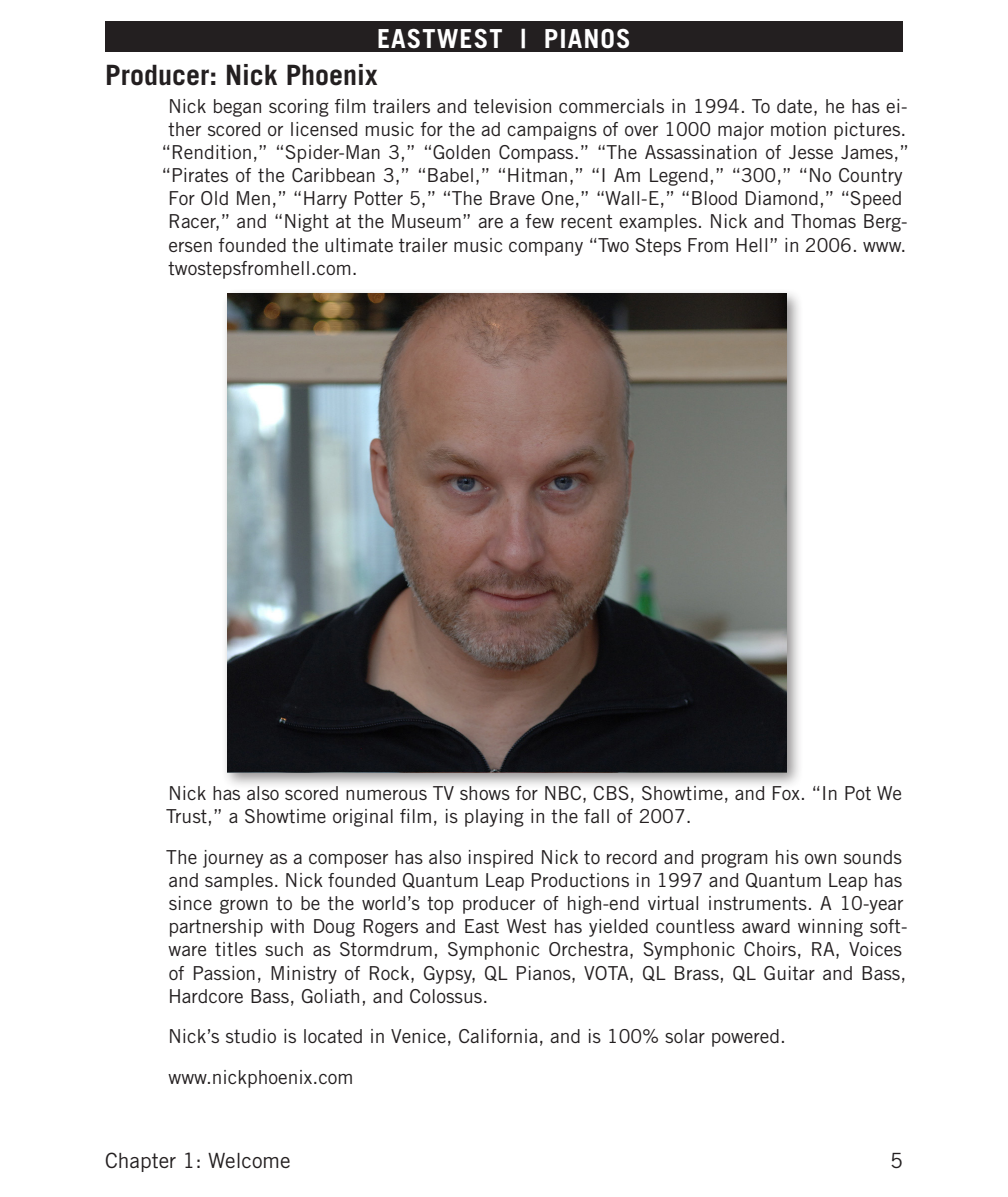
<style>
.page{position:relative;width:1008px;height:1197px;background:#fff}
.page>*{position:absolute;margin:0;border:0;box-sizing:border-box;transform-origin:0 0}
.Major_Section__top_o{font:700 28px "Trade Gothic LT";color:#231f20}
.t1{font:700 26.25px "Trade Gothic LT";letter-spacing:.04em;color:#fff}
.t2{font:21px "Trade Gothic LT";color:#231f20}
.Text{font:19.25px/23.1px "Trade Gothic LT";color:#231f20}
</style>
<div class="page">
<div style="left:105px;top:21px;width:798px;height:31px;background:#231f20"></div>
<div style="left:220px;top:287px;width:583px;height:503px;background:#231f20;opacity:.5"></div>
<img style="left:227px;top:294px;width:559px;height:478px">
<h2 class="t1" style="left:377px;top:22px;width:255px">EASTWEST | PIANOS</h2>
<p class="Major_Section__top_o" style="left:105px;top:57px;width:274px">Producer: Nick Phoenix</p>
<p class="Text" style="left:168px;top:94px;width:741px">Nick began scoring film trailers and television commercials in 1994. To date, he has ei-</p>
<p class="Text" style="left:169px;top:117px;width:739px">ther scored or licensed music for the ad campaigns of over 1000 major motion pictures.</p>
<p class="Text" style="left:161px;top:141px;width:749px">“Rendition,” “Spider-Man 3,” “Golden Compass.” “The Assassination of Jesse James,”</p>
<p class="Text" style="left:161px;top:164px;width:743px">“Pirates of the Caribbean 3,” “Babel,” “Hitman,” “I Am Legend,” “300,” “No Country</p>
<p class="Text" style="left:168px;top:187px;width:736px">For Old Men,” “Harry Potter 5,” “The Brave One,” “Wall-E,” “Blood Diamond,” “Speed</p>
<p class="Text" style="left:168px;top:210px;width:741px">Racer,” and “Night at the Museum” are a few recent examples. Nick and Thomas Berg-</p>
<p class="Text" style="left:169px;top:233px;width:739px">ersen founded the ultimate trailer music company “Two Steps From Hell” in 2006. www.</p>
<p class="Text" style="left:169px;top:256px;width:191px">twostepsfromhell.com.</p>
<p class="Text" style="left:166px;top:782px;width:737px">Nick has also scored numerous TV shows for NBC, CBS, Showtime, and Fox. “In Pot We<br>Trust,” a Showtime original film, is playing in the fall of 2007.</p>
<p class="Text" style="left:166px;top:845px;width:743px">The journey as a composer has also inspired Nick to record and program his own sounds and samples. Nick founded Quantum Leap Productions in 1997 and Quantum Leap has since grown to be the world’s top producer of high-end virtual instruments. A 10‑year partnership with Doug Rogers and East West has yielded countless award winning soft&shy;ware titles such as Stormdrum, Symphonic Orchestra, Symphonic Choirs, RA, Voices of Passion, Ministry of Rock, Gypsy, QL Pianos, VOTA, QL Brass, QL Guitar and Bass, Hardcore Bass, Goliath, and Colossus.</p>
<p class="Text" style="left:168px;top:1025px;width:620px">Nick’s studio is located in Venice, California, and is 100% solar powered.</p>
<p class="Text" style="left:169px;top:1065px;width:187px">www.nickphoenix.com</p>
<p class="t2" style="left:105px;top:1148px;width:187px">Chapter 1: Welcome</p>
<p class="t2" style="left:890px;top:1148px;width:14px">5</p>
</div>
